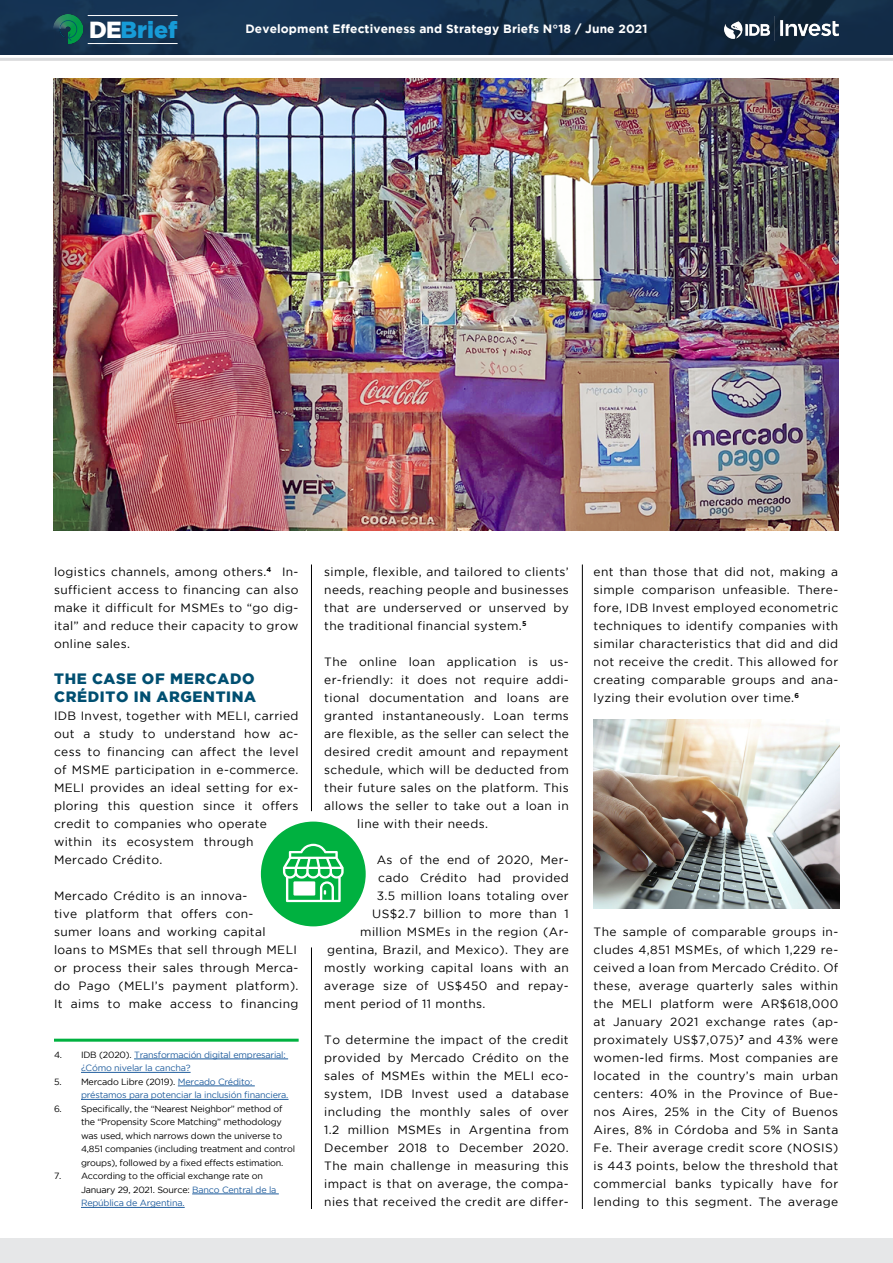
<style>
.page{position:relative;width:893px;height:1263px;background:#fff}
.page>*{position:absolute;margin:0;border:0;box-sizing:border-box;transform-origin:0 0}
.t1{font:900 23.25px "Gotham";color:#179bd7}
.t2{font:900 15px/18px "Gotham";letter-spacing:.045em;color:#004f71}
.t3{font:12px/18px "Gotham";letter-spacing:.03em;color:#000;text-align:justify}
.t4{font:700 12px "Gotham";letter-spacing:.01em;color:#fff}
.t5{font:9px/13.5px "Gotham";letter-spacing:-.02em;color:#000}
.t6{font:9px/13.5px "Gotham";letter-spacing:-.02em;color:#215e9e}
.s1{color:#fff}
.s2{color:#000}
.s3{color:#215e9e}
</style>
<div class="page">
<img style="left:0;top:0;width:893px;height:54px">
<hr style="left:88px;top:43px;width:90px;height:1px;background:#fff">
<hr style="left:88px;top:15px;width:90px;height:1px;background:#fff">
<img style="left:53px;top:14px;width:29px;height:29px">
<div style="left:0;top:1239px;width:893px;height:24px;background:#e6e7e8"></div>
<hr style="left:311px;top:947px;width:1px;height:262px;background:#000">
<hr style="left:582px;top:564px;width:1px;height:645px;background:#000">
<hr style="left:0;top:58px;width:893px;height:3px;background:#dadbdc">
<hr style="left:311px;top:564px;width:1px;height:247px;background:#000">
<hr style="left:134px;top:1058px;width:154px;height:1px;background:#215e9e">
<hr style="left:81px;top:1072px;width:110px;height:1px;background:#215e9e">
<hr style="left:178px;top:1085px;width:77px;height:1px;background:#215e9e">
<hr style="left:81px;top:1099px;width:207px;height:1px;background:#215e9e">
<hr style="left:192px;top:1193px;width:87px;height:1px;background:#215e9e">
<hr style="left:81px;top:1207px;width:104px;height:1px;background:#215e9e">
<hr style="left:54px;top:1039px;width:245px;height:3px;background:#00b140">
<img style="left:53px;top:78px;width:785px;height:453px">
<div style="left:261px;top:821px;width:105px;height:105px;background:#00b140;border-radius:50%"></div>
<img style="left:594px;top:720px;width:245px;height:188px">
<svg style="left:283px;top:844px;width:61px;height:58px"></svg>
<img style="left:724px;top:17px;width:114px;height:23px">
<h1 class="t1" style="left:89px;top:16px;width:90px"><span class="s1">DE</span>Brief</h1>
<p class="t4" style="left:245px;top:22px;width:404px">Development Effectiveness and Strategy Briefs N°18 / June 2021</p>
<p class="t3" style="left:54px;top:563px;width:246px">logistics channels, among others.<sup>4</sup> In&shy;sufficient access to financing can also make it difficult for MSMEs to “go dig&shy;ital” and reduce their capacity to grow online sales.</p>
<p class="t2" style="left:54px;top:669px;width:204px">THE CASE OF MERCADO<br>CRÉDITO IN ARGENTINA</p>
<p class="t3" style="left:54px;top:707px;width:246px;text-align:left">IDB Invest, together with MELI, carried out a study to understand how ac&shy;cess to financing can affect the level of MSME participation in e-commerce.<br>MELI provides an ideal setting for ex&shy;ploring this question since it offers credit to companies who operate within its ecosystem through Mercado Crédito.</p>
<p class="t3" style="left:54px;top:887px;width:246px;text-align:left">Mercado Crédito is an innova-<br>tive platform that offers con-<br>sumer loans and working capital loans to MSMEs that sell through MELI or process their sales through Merca&shy;do Pago (MELI’s payment platform).<br>It aims to make access to financing</p>
<p class="t6" style="left:81px;top:1048px;width:206px;text-indent:-27px"><span class="s2">4. IDB (2020).</span> Transformación digital empresarial: ¿Cómo nivelar la cancha?</p>
<p class="t6" style="left:81px;top:1075px;width:209px;text-indent:-27px"><span class="s2">5. Mercado Libre (2019).</span> Mercado Crédito: préstamos para potenciar la inclusión financiera.</p>
<p class="t5" style="left:81px;top:1102px;width:216px;text-indent:-27px">6. Specifically, the “Nearest Neighbor” method of the “Propensity Score Matching” methodology was used, which narrows down the universe to 4,851 companies (including treatment and control groups), followed by a fixed effects estimation.</p>
<p class="t5" style="left:81px;top:1169px;width:197px;text-indent:-27px">7. According to the official exchange rate on<br>January 29, 2021. Source: <span class="s3">Banco Central de la<br>República de Argentina.</span></p>
<p class="t3" style="left:324px;top:563px;width:246px">simple, flexible, and tailored to clients’ needs, reaching people and businesses that are underserved or unserved by the traditional financial system.<sup>5</sup></p>
<p class="t3" style="left:324px;top:653px;width:246px">The online loan application is us-</p>
<p class="t3" style="left:324px;top:671px;width:246px">er-friendly: it does not require addi-</p>
<p class="t3" style="left:324px;top:689px;width:246px">tional documentation and loans are</p>
<p class="t3" style="left:324px;top:707px;width:246px">granted instantaneously. Loan terms</p>
<p class="t3" style="left:324px;top:725px;width:246px">are flexible, as the seller can select the</p>
<p class="t3" style="left:324px;top:743px;width:246px">desired credit amount and repayment</p>
<p class="t3" style="left:324px;top:761px;width:246px">schedule, which will be deducted from</p>
<p class="t3" style="left:324px;top:779px;width:246px">their future sales on the platform. This</p>
<p class="t3" style="left:324px;top:797px;width:246px">allows the seller to take out a loan in</p>
<p class="t3" style="left:357px;top:815px;width:132px">line with their needs.</p>
<p class="t3" style="left:377px;top:851px;width:193px">As of the end of 2020, Mer-</p>
<p class="t3" style="left:378px;top:869px;width:192px">cado Crédito had provided</p>
<p class="t3" style="left:377px;top:887px;width:194px">3.5 million loans totaling over</p>
<p class="t3" style="left:372px;top:905px;width:198px">US$2.7 billion to more than 1</p>
<p class="t3" style="left:360px;top:923px;width:210px">million MSMEs in the region (Ar-</p>
<p class="t3" style="left:327px;top:941px;width:243px">gentina, Brazil, and Mexico). They are</p>
<p class="t3" style="left:324px;top:959px;width:246px">mostly working capital loans with an</p>
<p class="t3" style="left:324px;top:977px;width:246px">average size of US$450 and repay-</p>
<p class="t3" style="left:324px;top:995px;width:163px">ment period of 11 months.</p>
<p class="t3" style="left:324px;top:1031px;width:246px">To determine the impact of the credit provided by Mercado Crédito on the sales of MSMEs within the MELI eco&shy;system, IDB Invest used a database including the monthly sales of over 1.2 million MSMEs in Argentina from December 2018 to December 2020.<br>The main challenge in measuring this impact is that on average, the compa&shy;nies that received the credit are differ-</p>
<p class="t3" style="left:594px;top:563px;width:246px">ent than those that did not, making a simple comparison unfeasible. There&shy;fore, IDB Invest employed econometric techniques to identify companies with similar characteristics that did and did not receive the credit. This allowed for creating comparable groups and ana&shy;lyzing their evolution over time.<sup>6</sup></p>
<p class="t3" style="left:594px;top:923px;width:246px">The sample of comparable groups in&shy;cludes 4,851 MSMEs, of which 1,229 re&shy;ceived a loan from Mercado Crédito. Of these, average quarterly sales within the MELI platform were AR$618,000 at January 2021 exchange rates (ap&shy;proximately US$7,075)<sup>7</sup> and 43% were women-led firms. Most companies are located in the country’s main urban centers: 40% in the Province of Bue&shy;nos Aires, 25% in the City of Buenos Aires, 8% in Córdoba and 5% in Santa Fe. Their average credit score (NOSIS) is 443 points, below the threshold that commercial banks typically have for lending to this segment. The average</p>
</div>
